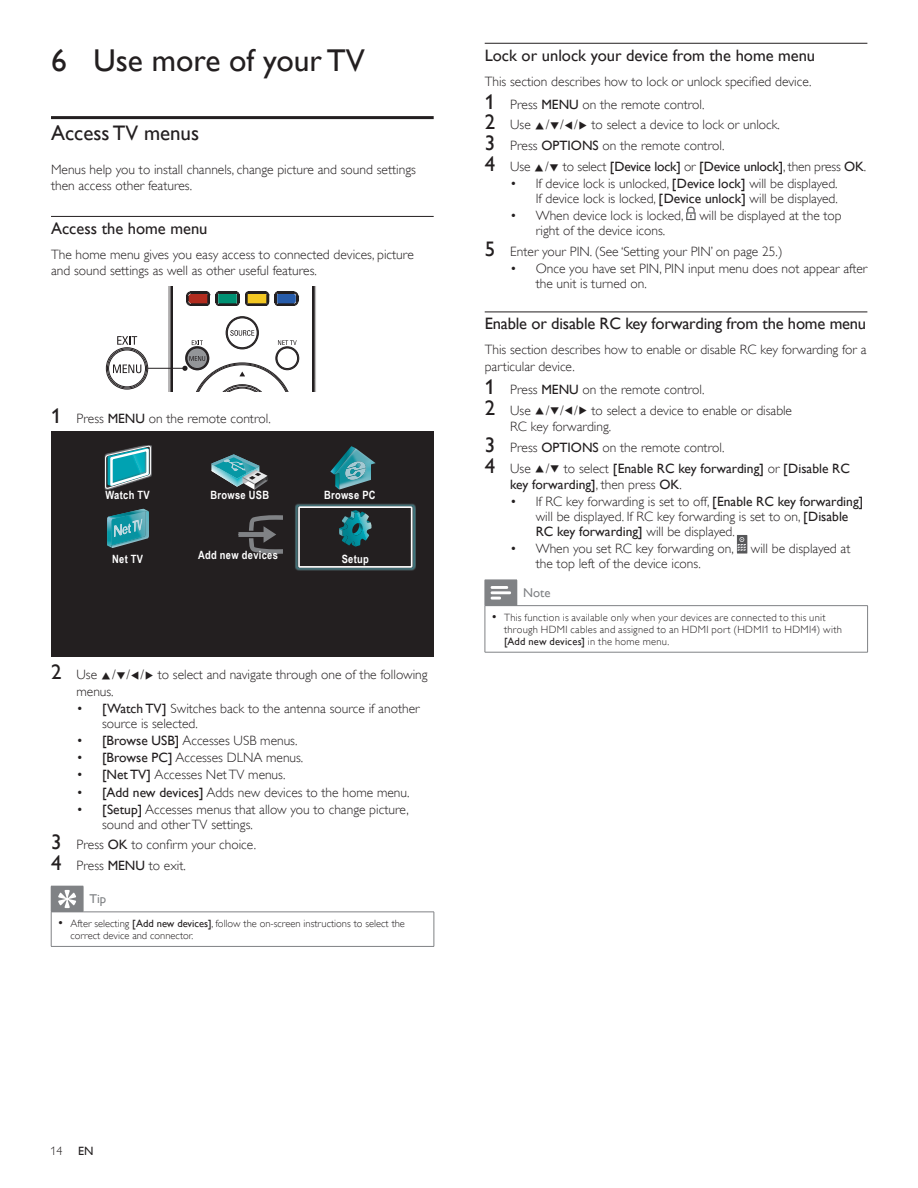
<style>
.page{position:relative;width:918px;height:1188px;background:#fff}
.page>*{position:absolute;margin:0;border:0;box-sizing:border-box;transform-origin:0 0}
.t1{font:31.5px "Gill Sans Alt One WGL";color:#231f20}
.t2{font:21px "Gill Sans Alt One WGL";color:#231f20}
.t3{font:16.5px "Gill Sans Alt One WGL";letter-spacing:-.01em;color:#231f20}
.t4{font:13.5px/15px "Gill Sans Alt One WGL Light";color:#231f20}
.t5{font:13.5px/16.5px "Gill Sans Alt One WGL";color:#231f20}
.t6{font:12.75px "Gill Sans Alt One WGL";color:#808285}
.t7{font:12px "Gill Sans Alt One WGL Light";color:#231f20}
.t8{font:12px "Gill Sans Alt One WGL";color:#231f20}
.t9{font:700 11.4px "Arial Narrow";letter-spacing:.025em;color:#fff}
.t10{font:10.5px/12px "Gill Sans Alt One WGL Light";letter-spacing:.02em;color:#231f20}
.t11{font:10.5px/12px "Gill Sans Alt One WGL Light";color:#231f20}
.t12{font:10.5px "Gill Sans Alt One WGL";letter-spacing:.02em;color:#231f20}
.s1{font-family:"Gill Sans Alt One WGL";font-size:21px}
.s2{font-family:"Gill Sans Alt One WGL"}
.s3{font-family:"Philips DFU"}
.s4{font-size:12.75px}
.s5{font-size:21px}
.s6{font-family:"Gill Sans Alt One WGL Light"}
</style>
<div class="page">
<hr style="left:485px;top:43px;width:382px;height:1px;background:#231f20">
<hr style="left:485px;top:311px;width:382px;height:1px;background:#231f20">
<svg style="left:686px;top:206px;width:10px;height:14px"></svg>
<svg style="left:736px;top:535px;width:12px;height:19px"></svg>
<div style="left:485px;top:580px;width:32px;height:26px;background:#808285"></div>
<hr style="left:485px;top:606px;width:1px;height:46px;background:#808285">
<hr style="left:517px;top:605px;width:351px;height:1px;background:#808285">
<hr style="left:867px;top:606px;width:1px;height:46px;background:#808285">
<hr style="left:485px;top:652px;width:383px;height:1px;background:#808285">
<svg style="left:517px;top:580px;width:1px;height:25px"></svg>
<svg style="left:490px;top:586px;width:21px;height:14px"></svg>
<hr style="left:51px;top:216px;width:383px;height:1px;background:#231f20">
<hr style="left:51px;top:116px;width:383px;height:3px;background:#231f20">
<hr style="left:148px;top:368px;width:37px;height:1px;background:#231f20">
<svg style="left:168px;top:287px;width:148px;height:104px"></svg>
<svg style="left:117px;top:336px;width:20px;height:9px"></svg>
<svg style="left:113px;top:365px;width:28px;height:8px"></svg>
<div style="left:107px;top:349px;width:40px;height:39px;border:1px solid #231f20;border-radius:50%"></div>
<div style="left:108px;top:350px;width:38px;height:37px;border:1px solid #231f20;border-radius:50%"></div>
<div style="left:106px;top:348px;width:42px;height:41px;border:1px solid #231f20;border-radius:50%"></div>
<div style="left:51px;top:431px;width:383px;height:226px;background:#231f20"></div>
<img style="left:295px;top:503px;width:121px;height:68px">
<img style="left:299px;top:507px;width:113px;height:60px">
<div style="left:298px;top:506px;width:114px;height:62px;border:2px solid #fff"></div>
<img style="left:151px;top:445px;width:1px;height:32px">
<svg style="left:105px;top:445px;width:46px;height:45px"></svg>
<svg style="left:211px;top:454px;width:57px;height:36px"></svg>
<img style="left:366px;top:456px;width:10px;height:26px">
<svg style="left:330px;top:446px;width:36px;height:44px"></svg>
<img style="left:148px;top:511px;width:1px;height:27px">
<svg style="left:107px;top:509px;width:41px;height:39px"></svg>
<div style="left:238px;top:532px;width:27px;height:5px;background:#808285"></div>
<svg style="left:249px;top:515px;width:34px;height:39px"></svg>
<svg style="left:339px;top:510px;width:33px;height:37px"></svg>
<div style="left:51px;top:886px;width:32px;height:26px;background:#808285"></div>
<hr style="left:51px;top:912px;width:32px;height:1px;background:#808285">
<hr style="left:51px;top:912px;width:1px;height:34px;background:#808285">
<hr style="left:83px;top:912px;width:351px;height:1px;background:#808285">
<hr style="left:434px;top:912px;width:1px;height:34px;background:#808285">
<hr style="left:51px;top:946px;width:383px;height:1px;background:#808285">
<svg style="left:83px;top:886px;width:1px;height:26px"></svg>
<svg style="left:58px;top:890px;width:18px;height:18px"></svg>
<h1 class="t1" style="left:51px;top:42px;width:315px">6 Use more of your TV</h1>
<h2 class="t2" style="left:51px;top:121px;width:150px">Access TV menus</h2>
<p class="t4" style="left:51px;top:161px;width:366px;line-height:16.5px">Menus help you to install channels, change picture and sound settings then access other features.</p>
<p class="t3" style="left:51px;top:219px;width:158px">Access the home menu</p>
<p class="t4" style="left:51px;top:246px;width:364px;line-height:16.5px">The home menu gives you easy access to connected devices, picture and sound settings as well as other useful features.</p>
<p class="t4" style="left:51px;top:411px;width:221px"><span class="s1">1</span> Press <span class="s2">MENU</span> on the remote control.</p>
<p class="t9" style="left:106px;top:488px;width:46px">Watch TV</p>
<p class="t9" style="left:211px;top:489px;width:60px">Browse USB</p>
<p class="t9" style="left:324px;top:489px;width:53px">Browse PC</p>
<p class="t9" style="left:112px;top:553px;width:33px">Net TV</p>
<p class="t9" style="left:198px;top:549px;width:81px">Add new devices</p>
<p class="t9" style="left:342px;top:553px;width:29px">Setup</p>
<p class="t4" style="left:77px;top:667px;width:353px;line-height:16.5px;text-indent:-26px"><span class="s1">2</span> Use <span class="s3">Î</span> /<span class="s3">ï</span>/<span class="s3">Í</span> /<span class="s3">Æ</span> to select and navigate through one of the following menus.</p>
<p class="t4" style="left:102px;top:701px;width:319px;text-indent:-26px">• <span class="s2">[ Watch TV ]</span> Switches back to the antenna source if another source is selected.</p>
<p class="t4" style="left:77px;top:733px;width:222px">• <span class="s2">[Browse USB]</span> Accesses USB menus.</p>
<p class="t4" style="left:77px;top:750px;width:228px">• <span class="s2">[Browse PC]</span> Accesses DLNA menus.</p>
<p class="t4" style="left:77px;top:768px;width:210px">• <span class="s2">[Net TV]</span> Accesses Net TV menus.</p>
<p class="t4" style="left:77px;top:785px;width:334px">• <span class="s2">[Add new devices]</span> Adds new devices to the home menu.</p>
<p class="t4" style="left:102px;top:802px;width:308px;text-indent:-26px">• <span class="s2">[ Setup]</span> Accesses menus that allow you to change picture, sound and other TV settings.</p>
<p class="t4" style="left:51px;top:835px;width:207px;line-height:20.7px"><span class="s1">3</span> Press <span class="s2">OK</span> to confirm your choice.<br><span class="s1">4</span> Press <span class="s2">MENU</span> to exit.</p>
<p class="t6" style="left:89px;top:892px;width:18px">Tip</p>
<p class="t11" style="left:70px;top:917px;width:336px;text-indent:-13px"><span class="s4">•</span> After selecting <span class="s2">[ Add new devices]</span>, follow the on-screen instructions to select the correct device and connector.</p>
<p class="t3" style="left:485px;top:45px;width:332px">Lock or unlock your device from the home menu</p>
<p class="t4" style="left:485px;top:70px;width:328px;line-height:23px">This section describes how to lock or unlock specified device.<br><span class="s1">1</span> Press <span class="s2">MENU</span> on the remote control.</p>
<p class="t4" style="left:485px;top:115px;width:297px;line-height:20.7px"><span class="s1">2</span> Use <span class="s3">Î</span> /<span class="s3">ï</span>/<span class="s3">Í</span> /<span class="s3">Æ</span> to select a device to lock or unlock.<br><span class="s1">3</span> Press <span class="s2">OPTIONS</span> on the remote control.</p>
<p class="t5" style="left:485px;top:158px;width:383px"><span class="s5">4</span> <span class="s6">Use</span> <span class="s3">Î</span> <span class="s6">/</span><span class="s3">ï</span> <span class="s6">to select</span> [ Device lock] <span class="s6">or</span> [ Device unlock]<span class="s6">, then press</span> OK<span class="s6">.</span></p>
<p class="t4" style="left:510px;top:176px;width:329px;text-align:right">• If device lock is unlocked, <span class="s2">[ Device lock]</span> will be displayed.<br>If device lock is locked, <span class="s2">[ Device unlock]</span> will be displayed.</p>
<p class="t4" style="left:536px;top:208px;width:308px;text-indent:-26px">• When device lock is locked, will be displayed at the top right of the device icons.</p>
<p class="t4" style="left:485px;top:244px;width:299px"><span class="s1">5</span> Enter your PIN. (See ‘Setting your PIN’ on page 25.)</p>
<p class="t4" style="left:536px;top:261px;width:333px;text-indent:-26px">• Once you have set PIN, PIN input menu does not appear after the unit is turned on.</p>
<p class="t3" style="left:485px;top:314px;width:383px">Enable or disable RC key forwarding from the home menu</p>
<p class="t4" style="left:485px;top:342px;width:383px;line-height:16.5px">This section describes how to enable or disable RC key forwarding for a particular device.</p>
<p class="t4" style="left:485px;top:379px;width:309px;line-height:20.7px"><span class="s1">1</span> Press <span class="s2">MENU</span> on the remote control.<br><span class="s1">2</span> Use <span class="s3">Î</span> /<span class="s3">ï</span>/<span class="s3">Í</span> /<span class="s3">Æ</span> to select a device to enable or disable</p>
<p class="t4" style="left:485px;top:416px;width:241px;line-height:20.7px;text-indent:26px">RC key forwarding.<br><span class="s1">3</span> Press <span class="s2">OPTIONS</span> on the remote control.</p>
<p class="t5" style="left:510px;top:460px;width:341px;text-indent:-26px"><span class="s5">4</span> <span class="s6">Use</span> <span class="s3">Î</span> <span class="s6">/</span><span class="s3">ï</span> <span class="s6">to select</span> [ Enable RC key forwarding] <span class="s6">or</span> [ Disable RC key forwarding]<span class="s6">, then press</span> OK<span class="s6">.</span></p>
<p class="t4" style="left:536px;top:494px;width:329px;text-indent:-26px">• If RC key forwarding is set to off, <span class="s2">[ Enable RC key forwarding] </span>will be displayed. If RC key forwarding is set to on, <span class="s2">[ Disable</span></p>
<p class="t5" style="left:536px;top:523px;width:201px">RC key forwarding] <span class="s6">will be displayed.</span></p>
<p class="t4" style="left:510px;top:541px;width:225px">• When you set RC key forwarding on,</p>
<p class="t4" style="left:751px;top:541px;width:101px">will be displayed at</p>
<p class="t4" style="left:536px;top:556px;width:167px">the top left of the device icons.</p>
<p class="t6" style="left:523px;top:585px;width:29px">Note</p>
<p class="t10" style="left:504px;top:611px;width:339px;text-indent:-13px"><span class="s4">•</span> This function is available only when your devices are connected to this unit through HDMI cables and assigned to an HDMI port (HDMI1 to HDMI4) with</p>
<p class="t12" style="left:504px;top:635px;width:167px">[Add new devices] <span class="s6">in the home menu.</span></p>
<p class="t7" style="left:51px;top:1144px;width:13px">14</p>
<p class="t8" style="left:78px;top:1144px;width:17px">EN</p>
</div>
